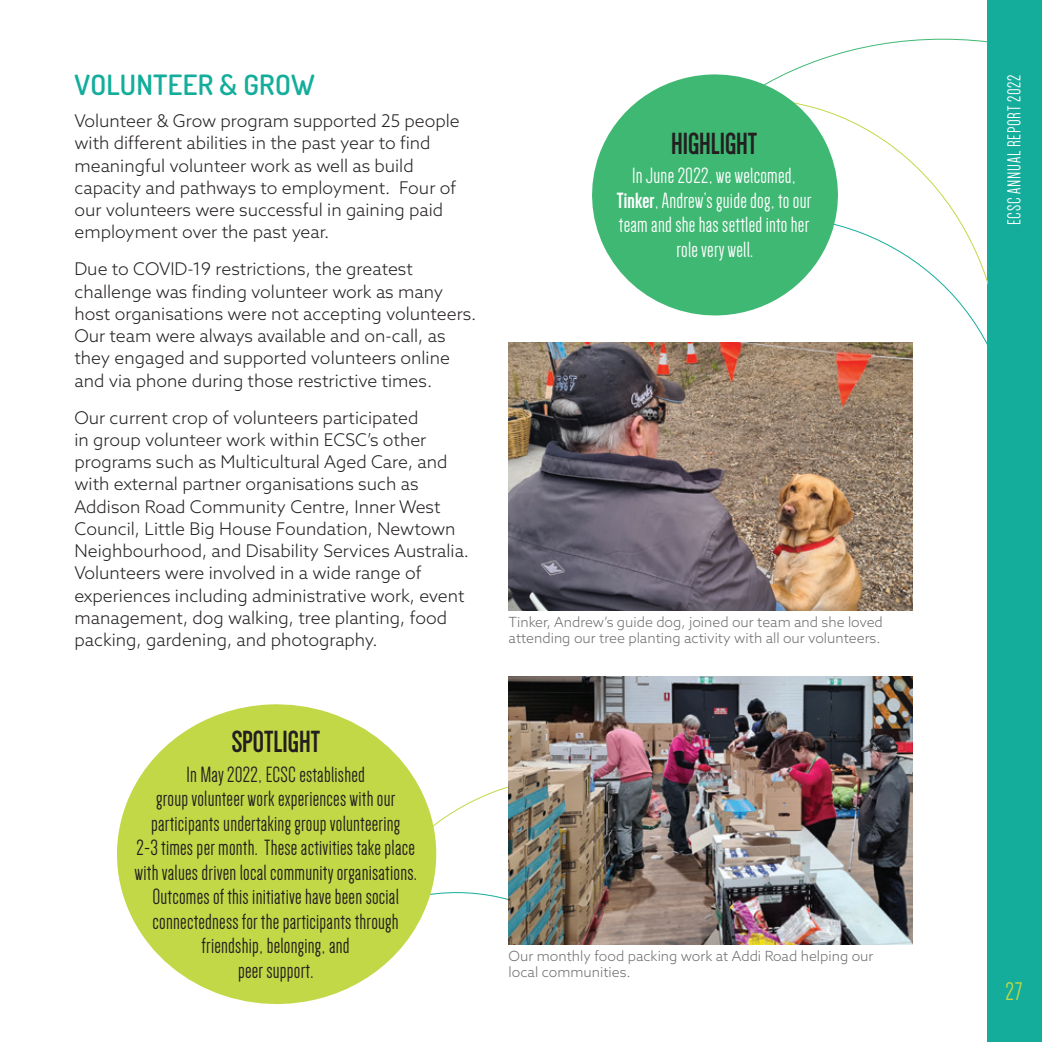
<style>
.page{position:relative;width:1042px;height:1042px;background:#fff}
.page>*{position:absolute;margin:0;border:0;box-sizing:border-box;transform-origin:0 0}
.spotlight_heading{font:700 31.5px "Dense";color:#231f20}
.Heading_2{font:600 28px "Dosis";letter-spacing:.01em;color:#14ad9b}
.t1{font:26.25px "Dense";color:#c2d847}
.spotlight_heading-2{font:22.75px/24.5px "Dense";letter-spacing:.01em;color:#231f20;text-align:center}
.highlight{font:22.75px/24.5px "Dense";letter-spacing:.01em;color:#fff;text-align:center}
.t2{font:19.25px "Dense";letter-spacing:.04em;color:#fff}
.t3{font:300 17.5px/22.2px "Azo Sans";color:#231f20}
.t4{font:300 14px/15.8px "Azo Sans";color:#6c6d70}
.s1{font-weight:700}
</style>
<div class="page">
<div style="left:987px;top:0;width:55px;height:1042px;background:#14ad9b"></div>
<svg style="left:441px;top:786px;width:67px;height:114px"></svg>
<img style="left:508px;top:342px;width:405px;height:268px">
<svg style="left:117px;top:704px;width:324px;height:301px;fill:#c2d847"></svg>
<img style="left:508px;top:677px;width:405px;height:267px">
<svg style="left:678px;top:117px;width:309px;height:238px"></svg>
<svg style="left:592px;top:74px;width:250px;height:242px;fill:#3fb873"></svg>
<p class="Heading_2" style="left:74px;top:67px;width:242px">VOLUNTEER &amp; GROW</p>
<p class="t3" style="left:74px;top:110px;width:387px">Volunteer &amp; Grow program supported 25 people with different abilities in the past year to find meaningful volunteer work as well as build capacity and pathways to employment. Four of our volunteers were successful in gaining paid employment over the past year.</p>
<p class="t3" style="left:74px;top:258px;width:404px">Due to COVID-19 restrictions, the greatest challenge was finding volunteer work as many host organisations were not accepting volunteers.<br>Our team were always available and on-call, as they engaged and supported volunteers online and via phone during those restrictive times.</p>
<p class="t3" style="left:74px;top:406px;width:396px">Our current crop of volunteers participated<br>in group volunteer work within ECSC’s other programs such as Multicultural Aged Care, and with external partner organisations such as Addison Road Community Centre, Inner West Council, Little Big House Foundation, Newtown Neighbourhood, and Disability Services Australia.<br>Volunteers were involved in a wide range of experiences including administrative work, event management, dog walking, tree planting, food packing, gardening, and photography.</p>
<p class="spotlight_heading" style="left:232px;top:726px;width:90px">SPOTLIGHT</p>
<p class="spotlight_heading-2" style="left:135px;top:762px;width:284px">In May 2022, ECSC established<br>group volunteer work experiences with our participants undertaking group volunteering<br>2-3 times per month. These activities take place with values driven local community organisations.<br>Outcomes of this initiative have been social connectedness for the participants through friendship, belonging, and<br>peer support.</p>
<p class="spotlight_heading" style="left:671px;top:128px;width:88px">HIGHLIGHT</p>
<p class="highlight" style="left:617px;top:164px;width:196px">In June 2022, we welcomed,<br><span class="s1">Tinker</span>, Andrew’s guide dog, to our team and she has settled into her role very well.</p>
<p class="t4" style="left:508px;top:614px;width:376px">Tinker, Andrew’s guide dog, joined our team and she loved attending our tree planting activity with all our volunteers.</p>
<p class="t4" style="left:508px;top:948px;width:366px">Our monthly food packing work at Addi Road helping our local communities.</p>
<p class="t2" style="left:1004px;top:225px;width:152px;rotate:-90deg">ECSC ANNUAL REPORT 2022</p>
<h3 class="t1" style="left:1005px;top:978px;width:18px">27</h3>
</div>
